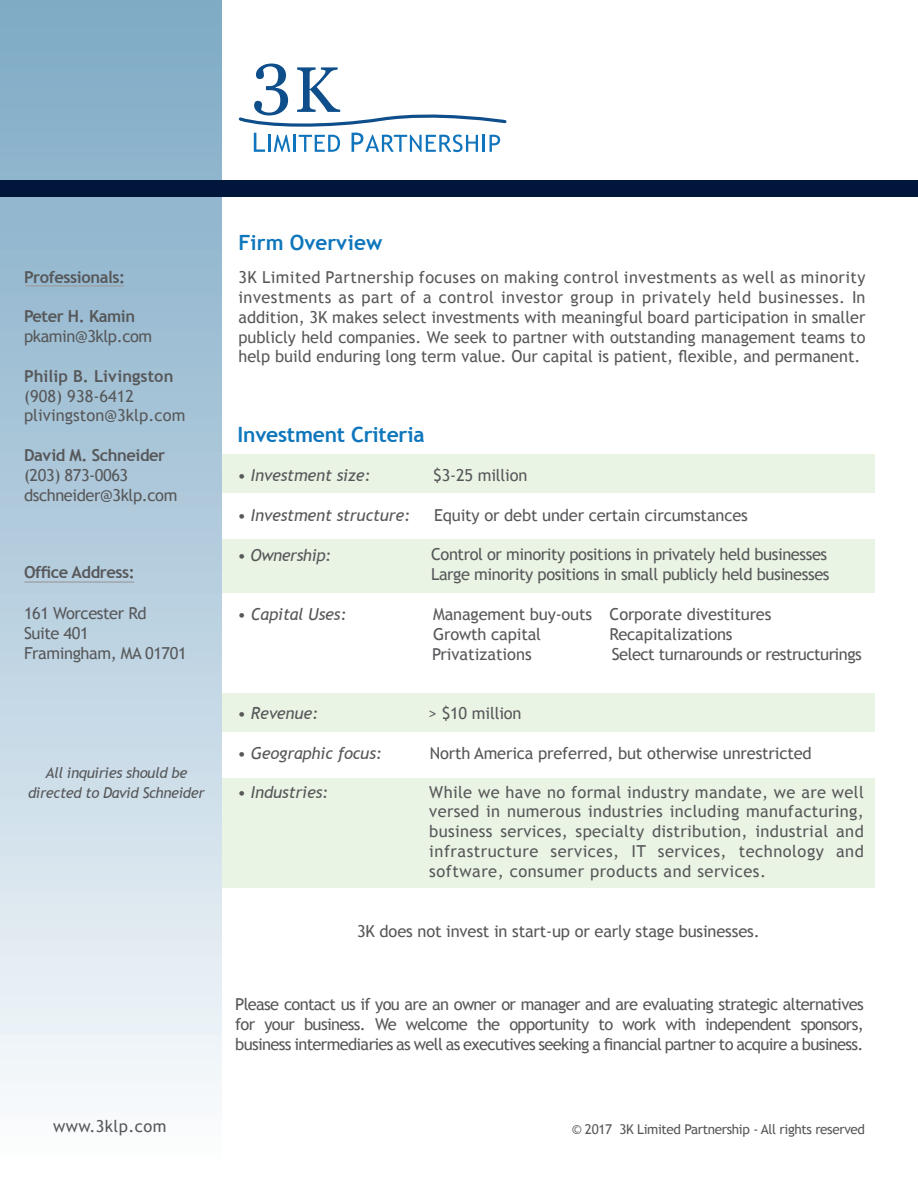
<style>
.page{position:relative;width:918px;height:1188px;background:#fff}
.page>*{position:absolute;margin:0;border:0;box-sizing:border-box;transform-origin:0 0}
.t1{font:700 21px "Trebuchet MS";letter-spacing:-.01em;color:#0e76bc}
.t2{font:16.5px/19.8px "Trebuchet MS";letter-spacing:-.01em;color:#57585a}
.t3{font:italic 16.5px "Trebuchet MS";letter-spacing:-.01em;color:#57585a}
.t4{font:700 16.5px "Trebuchet MS";letter-spacing:-.025em;color:#57585a}
.t5{font:16.5px "Trebuchet MS";letter-spacing:-.03em;color:#57585a}
.t6{font:700 16.5px "Trebuchet MS";letter-spacing:.005em;color:#57585a}
.t7{font:16.5px "Trebuchet MS";letter-spacing:.025em;color:#57585a}
.t8{font:italic 14.85px/19.8px "Trebuchet MS";letter-spacing:-.025em;color:#57585a;text-align:center}
.t9{font:13.5px "Trebuchet MS";letter-spacing:-.025em;color:#57585a}
.s1{font-style:normal}
</style>
<div class="page">
<div style="left:200px;top:454px;width:675px;height:39px;background:#eaf4e4"></div>
<div style="left:200px;top:694px;width:675px;height:38px;background:#eaf4e4"></div>
<div style="left:200px;top:539px;width:675px;height:54px;background:#eaf4e4"></div>
<div style="left:200px;top:778px;width:675px;height:110px;background:#eaf4e4"></div>
<div style="left:0;top:0;width:221px;height:1188px;background:linear-gradient(to bottom,#79a7c2,#fcfdfe)"></div>
<svg style="left:238px;top:64px;width:269px;height:88px"></svg>
<div style="left:0;top:180px;width:918px;height:16px;background:#00173b"></div>
<hr style="left:24px;top:581px;width:110px;height:2px;background:#9d9fa2">
<hr style="left:25px;top:285px;width:99px;height:2px;background:#9d9fa2">
<p class="t4" style="left:24px;top:267px;width:103px">Professionals:</p>
<p class="t4" style="left:24px;top:306px;width:113px">Peter H. Kamin</p>
<p class="t2" style="left:24px;top:327px;width:130px">pkamin@3klp.com</p>
<p class="t6" style="left:24px;top:366px;width:151px">Philip B. Livingston</p>
<p class="t2" style="left:24px;top:386px;width:163px">(908) 938-6412 plivingston@3klp.com</p>
<p class="t4" style="left:24px;top:445px;width:143px">David M. Schneider</p>
<p class="t2" style="left:24px;top:465px;width:155px">(203) 873-0063 dschneider@3klp.com</p>
<p class="t4" style="left:24px;top:562px;width:113px">Office Address:</p>
<p class="t2" style="left:24px;top:604px;width:164px">161 Worcester Rd<br>Suite 401<br>Framingham, MA 01701</p>
<p class="t8" style="left:28px;top:763px;width:178px">All inquiries should be directed to David Schneider</p>
<p class="t1" style="left:238px;top:229px;width:145px">Firm Overview</p>
<p class="t2" style="left:238px;top:268px;width:629px;text-align:justify">3K Limited Partnership focuses on making control investments as well as minority investments as part of a control investor group in privately held businesses. In addition, 3K makes select investments with meaningful board participation in smaller publicly held companies. We seek to partner with outstanding management teams to help build enduring long term value. Our capital is patient, flexible, and permanent.</p>
<p class="t1" style="left:238px;top:421px;width:188px">Investment Criteria</p>
<p class="t3" style="left:238px;top:466px;width:134px"><span class="s1">•</span> Investment size:</p>
<p class="t2" style="left:433px;top:466px;width:96px">$3-25 million</p>
<p class="t3" style="left:238px;top:505px;width:174px"><span class="s1">•</span> Investment structure:</p>
<p class="t2" style="left:434px;top:505px;width:315px">Equity or debt under certain circumstances</p>
<p class="t3" style="left:238px;top:545px;width:95px"><span class="s1">•</span> Ownership:</p>
<p class="t2" style="left:431px;top:544px;width:400px">Control or minority positions in privately held businesses<br>Large minority positions in small publicly held businesses</p>
<p class="t3" style="left:238px;top:604px;width:110px"><span class="s1">•</span> Capital Uses:</p>
<p class="t2" style="left:433px;top:604px;width:340px">Management buy-outs Corporate divestitures<br>Growth capital</p>
<p class="t2" style="left:610px;top:624px;width:125px">Recapitalizations</p>
<p class="t2" style="left:432px;top:644px;width:101px">Privatizations</p>
<p class="t5" style="left:612px;top:644px;width:252px">Select turnarounds or restructurings</p>
<p class="t3" style="left:238px;top:703px;width:82px"><span class="s1">•</span> Revenue:</p>
<p class="t2" style="left:428px;top:703px;width:95px">&gt; $10 million</p>
<p class="t3" style="left:238px;top:743px;width:146px"><span class="s1">•</span> Geographic focus:</p>
<p class="t2" style="left:430px;top:743px;width:384px">North America preferred, but otherwise unrestricted</p>
<p class="t3" style="left:238px;top:783px;width:92px"><span class="s1">•</span> Industries:</p>
<p class="t2" style="left:429px;top:782px;width:436px;text-align:justify">While we have no formal industry mandate, we are well versed in numerous industries including manufacturing, business services, specialty distribution, industrial and infrastructure services, IT services, technology and software, consumer products and services.</p>
<p class="t2" style="left:357px;top:921px;width:404px">3K does not invest in start-up or early stage businesses.</p>
<p class="t2" style="left:235px;top:995px;width:630px;text-align:justify">Please contact us if you are an owner or manager and are evaluating strategic alternatives for your business. We welcome the opportunity to work with independent sponsors, business intermediaries as well as executives seeking a financial partner to acquire a business.</p>
<p class="t7" style="left:53px;top:1117px;width:115px">www.3klp.com</p>
<p class="t9" style="left:572px;top:1121px;width:295px">© 2017 3K Limited Partnership - All rights reserved</p>
</div>
